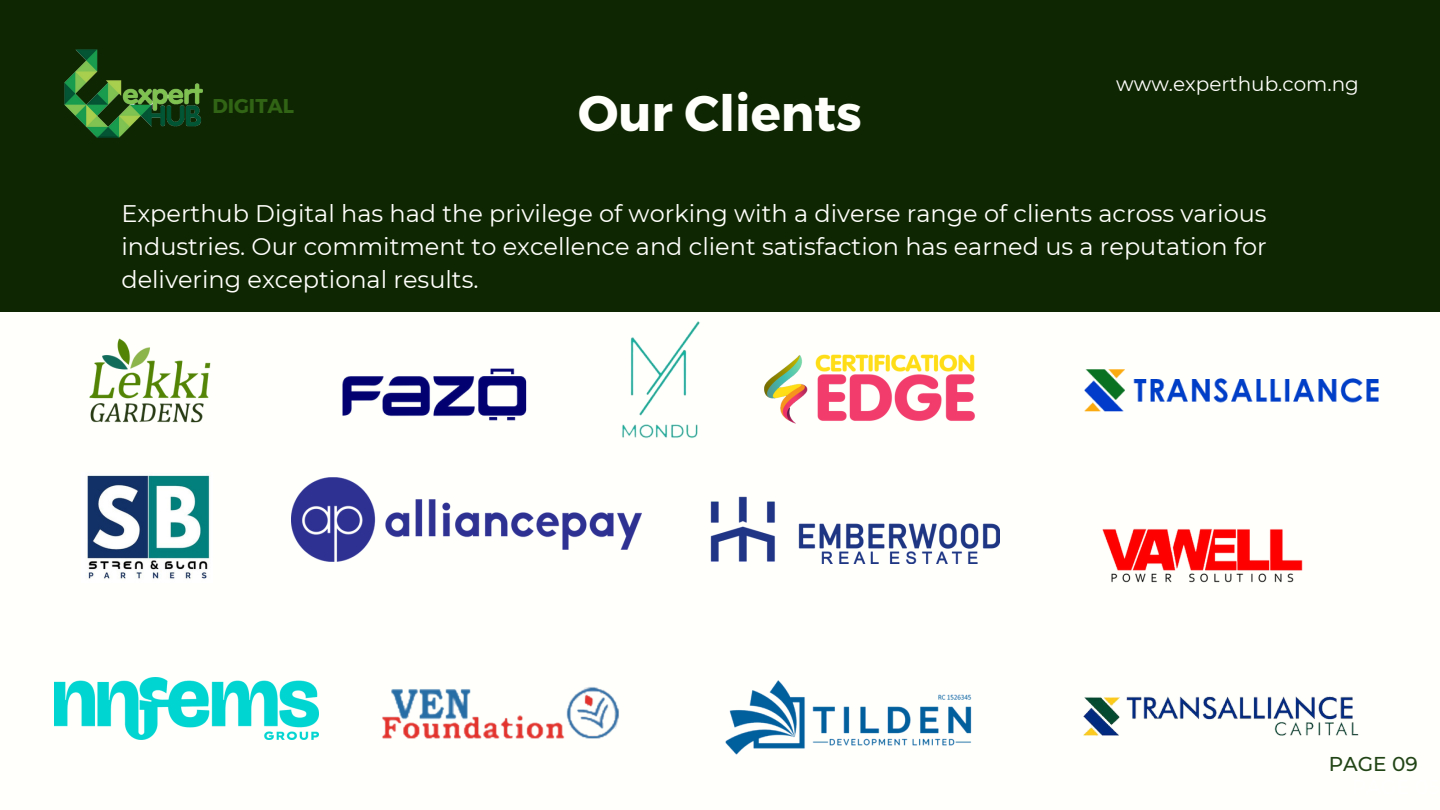
<style>
.page{position:relative;width:1440px;height:810px;background:#0f2602}
.page>*{position:absolute;margin:0;border:0;box-sizing:border-box;transform-origin:0 0}
.t1{font:700 50px "Montserrat";color:#fffffc}
.t2{font:24px/33px "Montserrat";color:#fffffc;text-align:justify}
.t3{font:20px "Montserrat";color:#fffffc}
.t4{font:700 20px "Montserrat";color:#316415}
.t5{font:500 20px "Montserrat";color:#224516}
</style>
<div class="page">
<div style="left:0;top:312px;width:1440px;height:498px;background:#fffffc"></div>
<img style="left:89px;top:338px;width:122px;height:85px">
<img style="left:1103px;top:528px;width:200px;height:54px">
<img style="left:87px;top:475px;width:123px;height:104px">
<img style="left:291px;top:477px;width:351px;height:84px">
<img style="left:622px;top:321px;width:78px;height:118px">
<img style="left:342px;top:368px;width:185px;height:52px">
<img style="left:54px;top:677px;width:264px;height:63px">
<img style="left:764px;top:354px;width:211px;height:70px">
<img style="left:382px;top:687px;width:237px;height:52px">
<img style="left:725px;top:680px;width:247px;height:75px">
<img style="left:710px;top:496px;width:289px;height:67px">
<img style="left:1083px;top:696px;width:276px;height:41px">
<img style="left:1084px;top:369px;width:295px;height:43px">
<img style="left:64px;top:50px;width:139px;height:87px">
<p class="t4" style="left:212px;top:93px;width:83px">DIGITAL</p>
<p class="t1" style="left:578px;top:80px;width:285px">Our Clients</p>
<p class="t3" style="left:1116px;top:72px;width:244px">www.experthub.com.ng</p>
<p class="t2" style="left:121px;top:197px;width:1147px">Experthub Digital has had the privilege of working with a diverse range of clients across various industries. Our commitment to excellence and client satisfaction has earned us a reputation for delivering exceptional results.</p>
<h3 class="t5" style="left:1329px;top:751px;width:90px">PAGE 09</h3>
</div>
